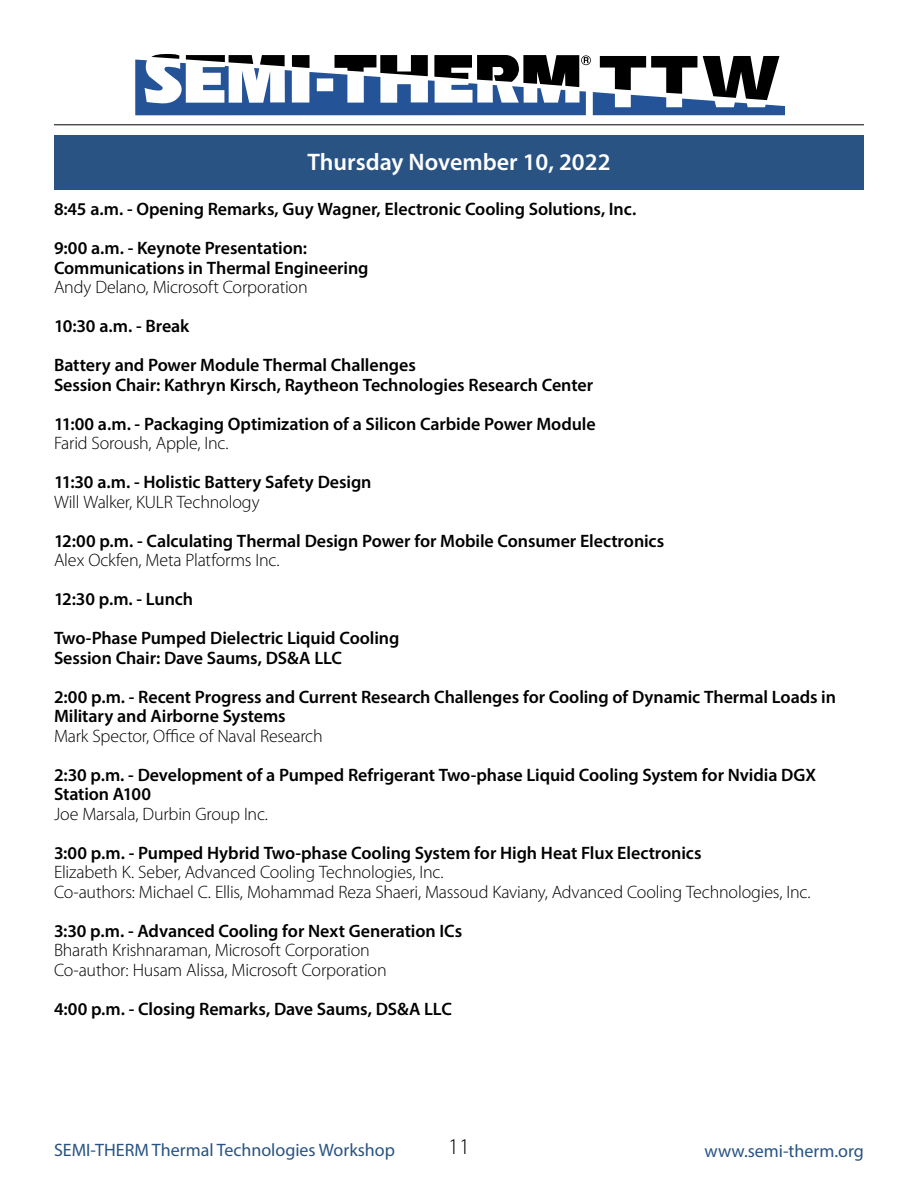
<style>
.page{position:relative;width:918px;height:1188px;background:#fff}
.page>*{position:absolute;margin:0;border:0;box-sizing:border-box;transform-origin:0 0}
.t1{font:600 24px "Myriad Pro";color:#fff}
.t2{font:300 22.5px "Myriad Pro";color:#000}
.t3{font:600 18px/39px "Myriad Pro";letter-spacing:-.005em;color:#000}
.t4{font:300 18px/19.5px "Myriad Pro";letter-spacing:-.01em;color:#000}
.t5{font:18px "Myriad Pro";color:#285382}
</style>
<div class="page">
<hr style="left:54px;top:124px;width:810px;height:1px;background:#000">
<svg style="left:135px;top:54px;width:650px;height:61px"></svg>
<div style="left:54px;top:135px;width:810px;height:54px;background:#285382"></div>
<h1 class="t1" style="left:307px;top:147px;width:305px">Thursday November 10, 2022</h1>
<p class="t3" style="left:54px;top:189px;width:584px">8:45 a.m. - Opening Remarks, Guy Wagner, Electronic Cooling Solutions, Inc.<br>9:00 a.m. - Keynote Presentation:</p>
<p class="t3" style="left:54px;top:248px;width:316px">Communications in Thermal Engineering</p>
<p class="t4" style="left:54px;top:278px;width:255px">Andy Delano, Microsoft Corporation</p>
<p class="t3" style="left:54px;top:306px;width:363px">10:30 a.m. - Break<br>Battery and Power Module Thermal Challenges</p>
<p class="t3" style="left:54px;top:365px;width:543px">Session Chair: Kathryn Kirsch, Raytheon Technologies Research Center<br>11:00 a.m. - Packaging Optimization of a Silicon Carbide Power Module</p>
<p class="t4" style="left:54px;top:434px;width:176px">Farid Soroush, Apple, Inc.</p>
<p class="t3" style="left:54px;top:462px;width:319px">11:30 a.m. - Holistic Battery Safety Design</p>
<p class="t4" style="left:54px;top:493px;width:207px">Will Walker, KULR Technology</p>
<p class="t3" style="left:54px;top:521px;width:612px">12:00 p.m. - Calculating Thermal Design Power for Mobile Consumer Electronics</p>
<p class="t4" style="left:54px;top:551px;width:227px">Alex Ockfen, Meta Platforms Inc.</p>
<p class="t3" style="left:54px;top:579px;width:347px">12:30 p.m. - Lunch<br>Two-Phase Pumped Dielectric Liquid Cooling</p>
<p class="t3" style="left:54px;top:638px;width:784px">Session Chair: Dave Saums, DS&amp;A LLC<br>2:00 p.m. - Recent Progress and Current Research Challenges for Cooling of Dynamic Thermal Loads in</p>
<p class="t3" style="left:54px;top:696px;width:233px">Military and Airborne Systems</p>
<p class="t4" style="left:54px;top:727px;width:270px">Mark Spector, Office of Naval Research</p>
<p class="t3" style="left:54px;top:765px;width:764px;line-height:19.5px">2:30 p.m. - Development of a Pumped Refrigerant Two-phase Liquid Cooling System for Nvidia DGX<br>Station A100</p>
<p class="t4" style="left:54px;top:805px;width:216px">Joe Marsala, Durbin Group Inc.</p>
<p class="t3" style="left:54px;top:833px;width:649px">3:00 p.m. - Pumped Hybrid Two-phase Cooling System for High Heat Flux Electronics</p>
<p class="t4" style="left:54px;top:863px;width:758px">Elizabeth K. Seber, Advanced Cooling Technologies, Inc.<br>Co-authors: Michael C. Ellis, Mohammad Reza Shaeri, Massoud Kaviany, Advanced Cooling Technologies, Inc.</p>
<p class="t3" style="left:54px;top:911px;width:410px">3:30 p.m. - Advanced Cooling for Next Generation ICs</p>
<p class="t4" style="left:54px;top:941px;width:334px">Bharath Krishnaraman, Microsoft Corporation<br>Co-author: Husam Alissa, Microsoft Corporation</p>
<p class="t3" style="left:54px;top:989px;width:400px">4:00 p.m. - Closing Remarks, Dave Saums, DS&amp;A LLC</p>
<p class="t5" style="left:54px;top:1139px;width:343px">SEMI-THERM Thermal Technologies Workshop</p>
<p class="t2" style="left:448px;top:1134px;width:23px">11</p>
<p class="t5" style="left:705px;top:1140px;width:161px">www.semi-therm.org</p>
</div>
